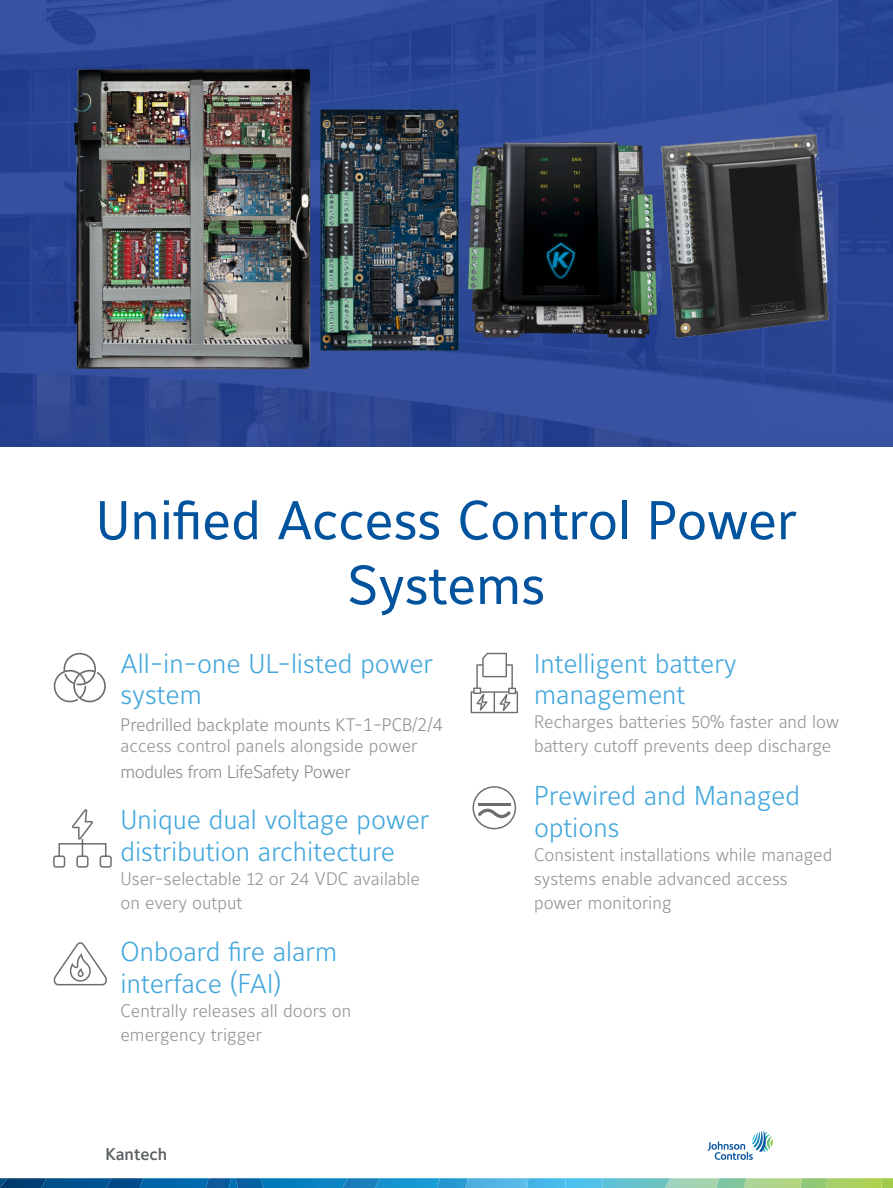
<style>
.page{position:relative;width:893px;height:1188px;background:#fff}
.page>*{position:absolute;margin:0;border:0;box-sizing:border-box;transform-origin:0 0}
.t1{font:54px/64.8px "Maurea Jci Lf ML";color:#01539e;text-align:center}
.t2{font:300 27px/31.5px "Maurea Jci Lf ML";color:#43a7dd}
.t3{font:300 18px/24px "Maurea Jci Lf ML";color:#959595}
.t4{font:300 18px "Maurea Jci Tf ML";letter-spacing:-.01em;color:#90918c}
.t5{font:300 18px "Maurea Jci Tf ML";letter-spacing:-.02em;color:#8c8d87}
.t6{font:500 16.95px "Maurea Jci Lf ML";color:#595e61}
</style>
<div class="page">
<svg style="left:708px;top:1131px;width:65px;height:29px"></svg>
<svg style="left:0;top:1178px;width:893px;height:10px"></svg>
<svg style="left:54px;top:653px;width:52px;height:49px"></svg>
<svg style="left:53px;top:809px;width:59px;height:59px"></svg>
<svg style="left:53px;top:942px;width:54px;height:44px"></svg>
<svg style="left:471px;top:653px;width:47px;height:60px"></svg>
<div style="left:472px;top:786px;width:44px;height:43px;border:1px solid #6c6d70;border-radius:50%"></div>
<hr style="left:478px;top:803px;width:33px;height:3px;background:#6c6d70">
<svg style="left:478px;top:808px;width:33px;height:10px"></svg>
<img style="left:0;top:0;width:893px;height:447px">
<h1 class="t1" style="left:96px;top:488px;width:703px">Unified Access Control Power<br>Systems</h1>
<h2 class="t2" style="left:120px;top:647px;width:314px">All-in-one UL-listed power system</h2>
<p class="t3" style="left:120px;top:734px;width:298px">access control panels alongside power</p>
<h2 class="t2" style="left:534px;top:647px;width:204px">Intelligent battery management</h2>
<p class="t3" style="left:534px;top:710px;width:307px">Recharges batteries 50% faster and low battery cutoff prevents deep discharge</p>
<h2 class="t2" style="left:534px;top:779px;width:267px">Prewired and Managed options</h2>
<p class="t3" style="left:534px;top:842px;width:300px">Consistent installations while managed systems enable advanced access power monitoring</p>
<p class="t4" style="left:120px;top:714px;width:324px">Predrilled backplate mounts KT-1-PCB/2/4</p>
<p class="t5" style="left:120px;top:760px;width:232px">modules from LifeSafety Power</p>
<h2 class="t2" style="left:120px;top:803px;width:310px">Unique dual voltage power distribution architecture</h2>
<p class="t3" style="left:120px;top:866px;width:301px">User-selectable 12 or 24 VDC available on every output</p>
<h2 class="t2" style="left:120px;top:936px;width:218px">Onboard fire alarm interface (FAI)</h2>
<p class="t3" style="left:120px;top:998px;width:232px">Centrally releases all doors on emergency trigger</p>
<p class="t6" style="left:105px;top:1144px;width:63px">Kantech</p>
</div>
